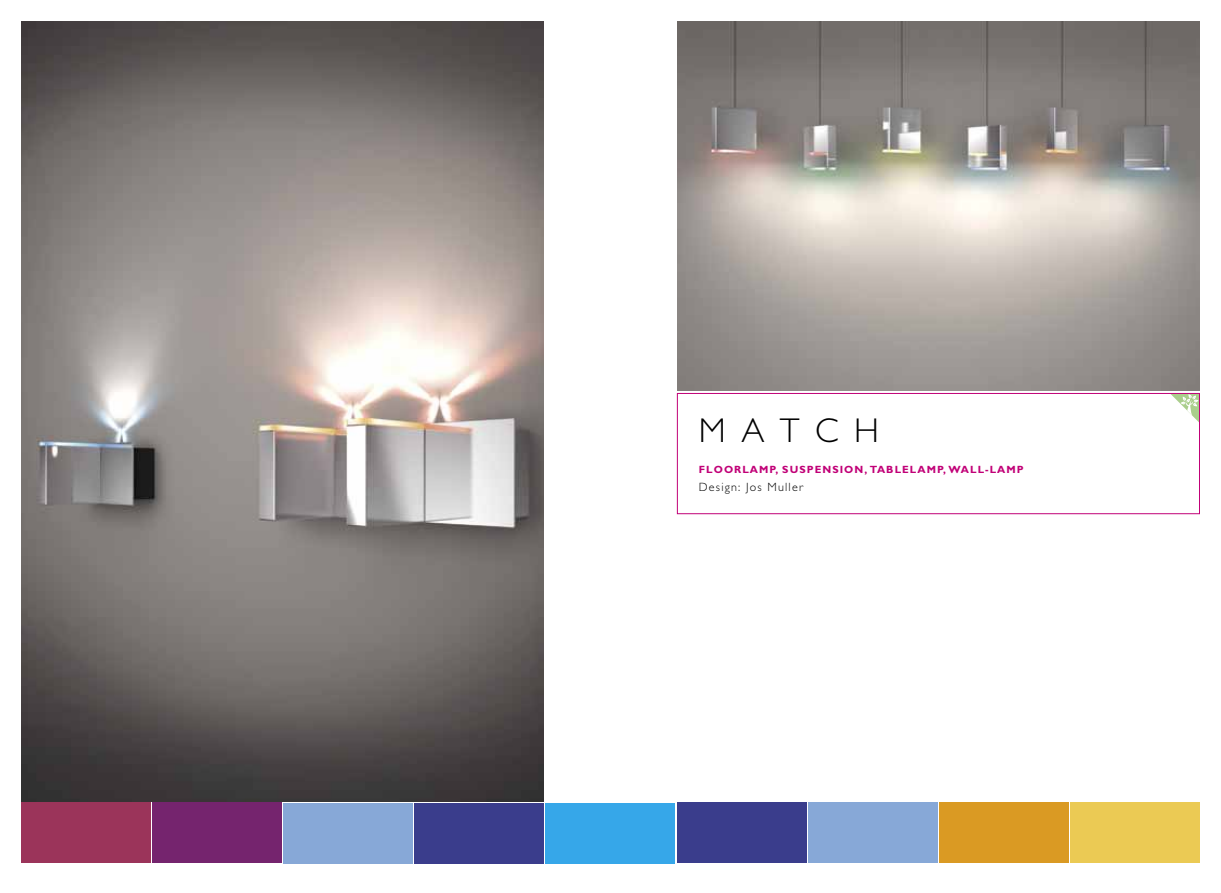
<style>
.page{position:relative;width:1221px;height:893px;background:#fff}
.page>*{position:absolute;margin:0;border:0;box-sizing:border-box;transform-origin:0 0}
.t1{font:300 34.5px "Gill Sans";color:#000}
.t2{font:300 12px "Gill Sans";letter-spacing:.1em;color:#000}
.t3{font:700 10.5px "Gill Sans";letter-spacing:.1em;color:#c10077}
</style>
<div class="page">
<svg style="left:1172px;top:395px;width:25px;height:25px"></svg>
<div style="left:677px;top:393px;width:522px;height:121px;border:1px solid #c10077"></div>
<div style="left:1070px;top:803px;width:129px;height:60px;background:#ebca54"></div>
<div style="left:939px;top:803px;width:129px;height:60px;background:#da9a23"></div>
<div style="left:808px;top:803px;width:129px;height:60px;background:#87a8d7"></div>
<div style="left:677px;top:803px;width:129px;height:60px;background:#3a3d8c"></div>
<div style="left:152px;top:803px;width:129px;height:60px;background:#75246e"></div>
<div style="left:21px;top:803px;width:129px;height:60px;background:#9b345a"></div>
<div style="left:283px;top:803px;width:129px;height:60px;background:#87a8d7"></div>
<div style="left:414px;top:803px;width:129px;height:60px;background:#3a3d8c"></div>
<div style="left:545px;top:803px;width:129px;height:60px;background:#36a7e9"></div>
<img style="left:677px;top:21px;width:522px;height:370px">
<img style="left:21px;top:21px;width:523px;height:780px">
<h1 class="t1" style="left:698px;top:411px;width:181px">Ma tch</h1>
<p class="t3" style="left:698px;top:463px;width:326px">FLOORLAMP, SUSPENSION, TABLELAMP, WALL-LAMP</p>
<p class="t2" style="left:698px;top:480px;width:106px">Design: Jos Muller</p>
</div>
